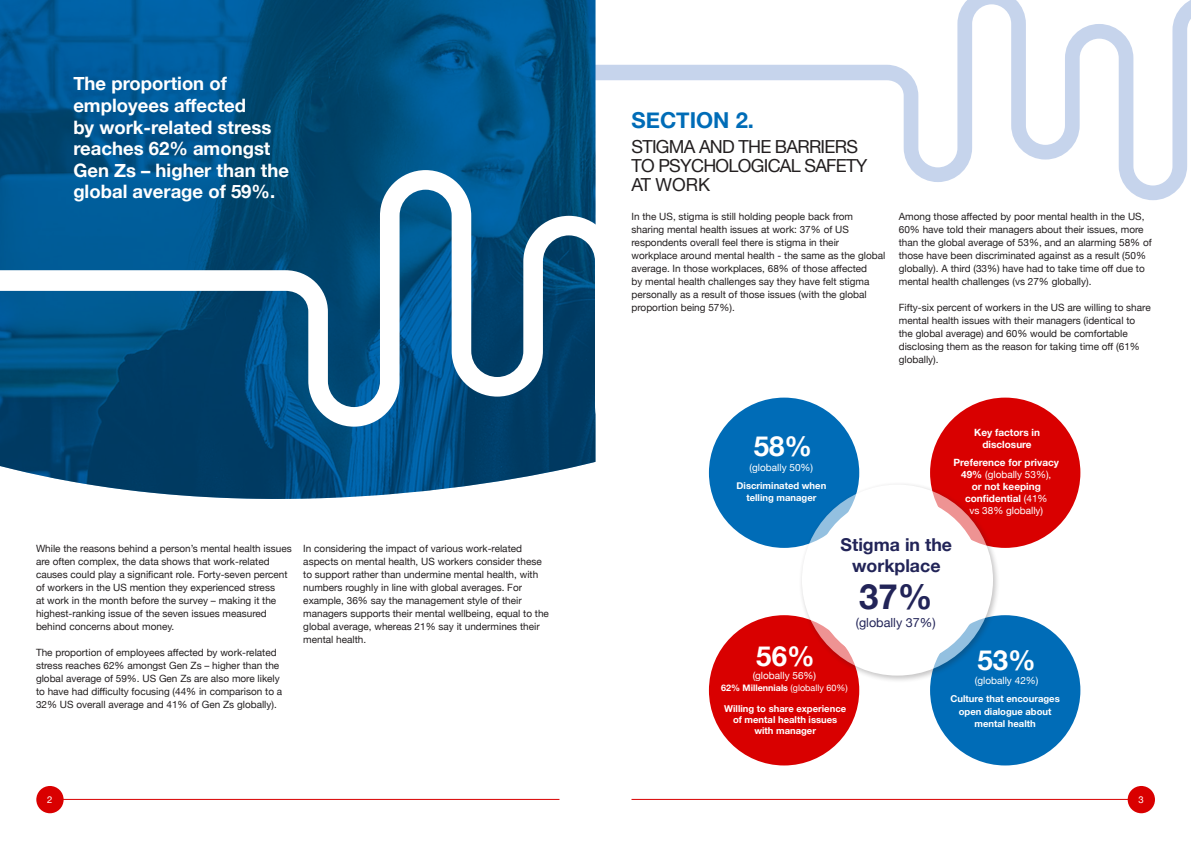
<style>
.page{position:relative;width:1191px;height:842px;background:#fff}
.page>*{position:absolute;margin:0;border:0;box-sizing:border-box;transform-origin:0 0}
.t1{font:700 34.8px "Helvetica Neue";color:#222458}
.t2{font:700 27.6px "Helvetica Neue";color:#fff}
.t3{font:700 22px "Helvetica Neue";color:#006cb7}
.t4{font:700 18.5px/21.6px "Helvetica Neue";color:#fff}
.t5{font:18px/19px "Helvetica Neue";letter-spacing:-.04em;color:#231f20}
.t6{font:700 17.7px/21px "Helvetica Neue";color:#222458;text-align:center}
.t7{font:12.6px "Helvetica Neue";color:#222458}
.t8{font:10px/13px "Helvetica Neue";color:#231f20}
.t9{font:700 10px/12px "Helvetica Neue";color:#fff;text-align:center}
.t10{font:10px "Helvetica Neue";color:#fff}
.t11{font:700 9.5px/12.3px "Helvetica Neue";color:#fff;text-align:center}
.t12{font:9.5px "Helvetica Neue";color:#fff}
.t13{font:700 9px "Helvetica Neue";color:#fff}
.s1{font-weight:400}
</style>
<div class="page">
<svg style="left:595px;top:0;width:596px;height:170px"></svg>
<img style="left:0;top:0;width:595px;height:499px">
<svg style="left:0;top:170px;width:1187px;height:281px"></svg>
<hr style="left:631px;top:799px;width:501px;height:1px;background:#d90000">
<hr style="left:58px;top:799px;width:501px;height:1px;background:#d90000">
<div style="left:1127px;top:786px;width:28px;height:27px;background:#d90000;border-radius:50%"></div>
<div style="left:36px;top:786px;width:28px;height:27px;background:#d90000;border-radius:50%"></div>
<div style="left:930px;top:398px;width:150px;height:150px;background:#d90000;border-radius:50%"></div>
<div style="left:709px;top:398px;width:150px;height:150px;background:#006cb7;border-radius:50%"></div>
<div style="left:930px;top:615px;width:150px;height:150px;background:#006cb7;border-radius:50%"></div>
<div style="left:709px;top:615px;width:150px;height:150px;background:#d90000;border-radius:50%"></div>
<div style="left:798px;top:481px;width:202px;height:202px;background:#231f20;opacity:.47"></div>
<svg style="left:802px;top:485px;width:191px;height:191px"></svg>
<div style="left:813px;top:496px;width:168px;height:169px;background:#fff;border-radius:50%"></div>
<p class="t4" style="left:73px;top:73px;width:217px">The proportion of employees affected<br>by work-related stress reaches 62% amongst<br>Gen Zs – higher than the global average of 59%.</p>
<p class="t8" style="left:36px;top:542px;width:257px">While the reasons behind a person’s mental health issues are often complex, the data shows that work-related causes could play a significant role. Forty-seven percent of workers in the US mention they experienced stress<br>at work in the month before the survey – making it the highest-ranking issue of the seven issues measured behind concerns about money.</p>
<p class="t8" style="left:36px;top:646px;width:248px">The proportion of employees affected by work-related stress reaches 62% amongst Gen Zs – higher than the global average of 59%. US Gen Zs are also more likely to have had difficulty focusing (44% in comparison to a 32% US overall average and 41% of Gen Zs globally).</p>
<p class="t8" style="left:303px;top:542px;width:247px">In considering the impact of various work-related aspects on mental health, US workers consider these to support rather than undermine mental health, with numbers roughly in line with global averages. For example, 36% say the management style of their managers supports their mental wellbeing, equal to the global average, whereas 21% say it undermines their mental health.</p>
<p class="t3" style="left:631px;top:103px;width:124px">SECTION 2.</p>
<p class="t5" style="left:631px;top:138px;width:237px">STIGMA AND THE BARRIERS<br>TO PSYCHOLOGICAL SAFETY<br>AT WORK</p>
<p class="t8" style="left:631px;top:211px;width:255px">In the US, stigma is still holding people back from sharing mental health issues at work: 37% of US respondents overall feel there is stigma in their workplace around mental health - the same as the global average. In those workplaces, 68% of those affected<br>by mental health challenges say they have felt stigma personally as a result of those issues (with the global proportion being 57%).</p>
<p class="t8" style="left:898px;top:211px;width:254px">Among those affected by poor mental health in the US, 60% have told their managers about their issues, more than the global average of 53%, and an alarming 58% of those have been discriminated against as a result (50% globally). A third (33%) have had to take time off due to mental health challenges (vs 27% globally).</p>
<p class="t8" style="left:898px;top:302px;width:253px">Fifty-six percent of workers in the US are willing to share mental health issues with their managers (identical to the global average) and 60% would be comfortable disclosing them as the reason for taking time off (61% globally).</p>
<p class="t2" style="left:754px;top:425px;width:60px">58%</p>
<p class="t10" style="left:749px;top:460px;width:65px">(globally 50%)</p>
<p class="t11" style="left:736px;top:480px;width:91px">Discriminated when telling manager</p>
<p class="t9" style="left:974px;top:426px;width:67px;line-height:12.3px">Key factors in disclosure</p>
<p class="t9" style="left:953px;top:456px;width:107px">Preference for privacy<br>49% <span class="s1">(globally 53%),</span></p>
<p class="t9" style="left:965px;top:480px;width:84px">or not keeping confidential <span class="s1">(41% vs 38% globally)</span></p>
<p class="t6" style="left:840px;top:535px;width:113px">Stigma in the workplace</p>
<p class="t1" style="left:859px;top:569px;width:75px">37%</p>
<p class="t7" style="left:855px;top:613px;width:81px">(globally 37%)</p>
<p class="t2" style="left:756px;top:634px;width:60px">56%</p>
<p class="t13" style="left:721px;top:681px;width:128px">62% Millennials <span class="s1">(globally 60%)</span></p>
<p class="t11" style="left:724px;top:703px;width:123px;line-height:11.1px">Willing to share experience of mental health issues with manager</p>
<p class="t10" style="left:752px;top:668px;width:65px">(globally 56%)</p>
<p class="t2" style="left:977px;top:638px;width:60px">53%</p>
<p class="t10" style="left:975px;top:673px;width:65px">(globally 42%)</p>
<p class="t11" style="left:950px;top:693px;width:111px">Culture that encourages open dialogue about mental health</p>
<p class="t12" style="left:47px;top:793px;width:7px">2</p>
<p class="t12" style="left:1138px;top:793px;width:7px">3</p>
</div>
